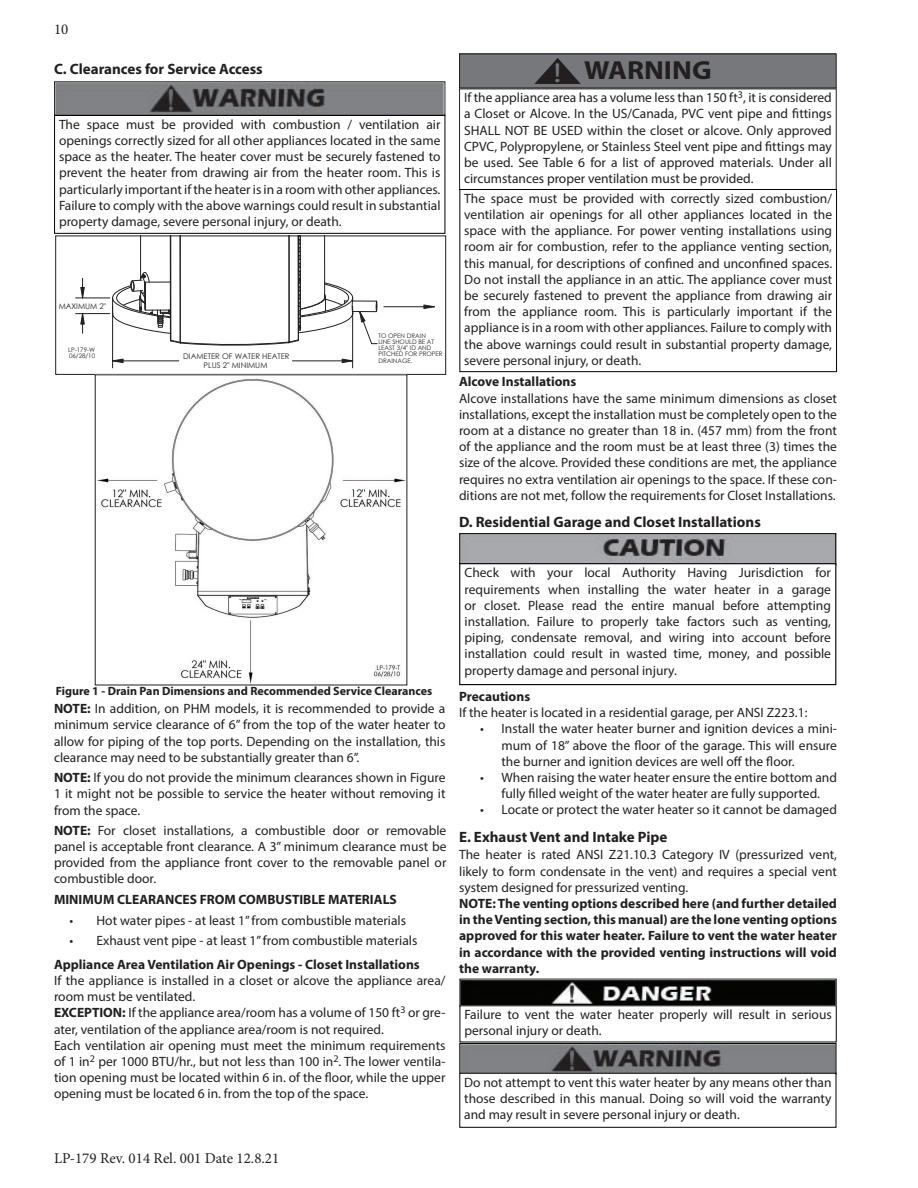
<style>
.page{position:relative;width:918px;height:1188px;background:#fff}
.page>*{position:absolute;margin:0;border:0;box-sizing:border-box;transform-origin:0 0}
.t1{font:700 26.25px "Myriad Pro";color:#231f20;scale:1.1 1}
.Heading_2{font:700 15px "Myriad Pro";color:#231f20}
.t2{font:15px "Minion Pro";color:#231f20}
.Body_Copy_9pt{font:13.5px/16.2px "Myriad Pro";color:#231f20;text-align:justify}
.Body_Copy_9pt-2{font:700 13.5px/16.2px "Myriad Pro";color:#231f20;text-align:justify}
.t3{font:700 12px "Myriad Pro";color:#231f20}
.t4{font:7.8px "Century Gothic";color:#231f20}
.t5{font:6.15px/6.1px "Century Gothic";color:#231f20}
.s1{font-weight:400;font-size:27.6px;color:#76787b}
.s2{font-weight:700}
</style>
<div class="page">
<hr style="left:384px;top:306px;width:50px;height:1px;background:#231f20">
<svg style="left:424px;top:305px;width:10px;height:4px"></svg>
<hr style="left:76px;top:298px;width:34px;height:1px;background:#231f20">
<hr style="left:76px;top:313px;width:34px;height:1px;background:#231f20">
<svg style="left:81px;top:314px;width:3px;height:19px"></svg>
<svg style="left:81px;top:278px;width:3px;height:20px"></svg>
<svg style="left:109px;top:238px;width:269px;height:131px"></svg>
<img style="left:97px;top:379px;width:308px;height:304px">
<img style="left:56px;top:84px;width:387px;height:29px">
<div style="left:54px;top:115px;width:391px;height:119px;border:1px solid #000"></div>
<img style="left:461px;top:535px;width:373px;height:28px">
<div style="left:459px;top:533px;width:377px;height:33px;border:1px solid #000"></div>
<div style="left:460px;top:564px;width:376px;height:121px;background:#fff"></div>
<div style="left:459px;top:563px;width:377px;height:122px;border:1px solid #000"></div>
<img style="left:462px;top:981px;width:372px;height:24px">
<div style="left:460px;top:979px;width:376px;height:28px;border:1px solid #231f20"></div>
<div style="left:460px;top:54px;width:376px;height:34px;background:#76787b"></div>
<svg style="left:534px;top:58px;width:47px;height:26px"></svg>
<div style="left:459px;top:54px;width:377px;height:34px;border:1px solid #231f20"></div>
<div style="left:460px;top:189px;width:377px;height:183px;border:1px solid #000"></div>
<img style="left:462px;top:1045px;width:372px;height:28px">
<div style="left:460px;top:1043px;width:376px;height:32px;border:1px solid #000"></div>
<div style="left:460px;top:1073px;width:376px;height:54px;border:1px solid #000"></div>
<p class="t2" style="left:54px;top:19px;width:16px">10</p>
<p class="Heading_2" style="left:54px;top:59px;width:210px">C. Clearances for Service Access</p>
<p class="Body_Copy_9pt" style="left:59px;top:116px;width:383px">The space must be provided with combustion / ventilation air openings correctly sized for all other appliances located in the same space as the heater. The heater cover must be securely fastened to prevent the heater from drawing air from the heater room. This is particularly important if the heater is in a room with other appliances.<br>Failure to comply with the above warnings could result in substantial property damage, severe personal injury, or death.</p>
<p class="t4" style="left:59px;top:301px;width:49px">MAXIMUM 2"</p>
<p class="t5" style="left:68px;top:346px;width:28px">LP-179-W</p>
<p class="t5" style="left:69px;top:352px;width:28px">06/28/10</p>
<p class="t4" style="left:183px;top:351px;width:108px">DIAMETER OF WATER HEATER</p>
<p class="t4" style="left:204px;top:360px;width:65px">PLUS 2" MINIMUM</p>
<p class="t5" style="left:378px;top:332px;width:66px">TO OPEN DRAIN<br>LINE SHOULD BE AT<br>LEAST 3/4" ID AND<br>PITCHED FOR PROPER<br>DRAINAGE.</p>
<p class="t1" style="left:554px;top:53px;width:145px"><span class="s1">!</span> WARNING</p>
<p class="Body_Copy_9pt" style="left:464px;top:89px;width:369px">If the appliance area has a volume less than 150 ft<sup>3</sup>, it is considered a Closet or Alcove. In the US/Canada, PVC vent pipe and fittings SHALL NOT BE USED within the closet or alcove. Only approved CPVC, Polypropylene, or Stainless Steel vent pipe and fittings may be used. See Table 6 for a list of approved materials. Under all circumstances proper ventilation must be provided.</p>
<p class="Body_Copy_9pt" style="left:464px;top:190px;width:369px">The space must be provided with correctly sized combustion/ ventilation air openings for all other appliances located in the space with the appliance. For power venting installations using room air for combustion, refer to the appliance venting section, this manual, for descriptions of confined and unconfined spaces.<br>Do not install the appliance in an attic. The appliance cover must be securely fastened to prevent the appliance from drawing air from the appliance room. This is particularly important if the appliance is in a room with other appliances. Failure to comply with the above warnings could result in substantial property damage, severe personal injury, or death.</p>
<p class="Body_Copy_9pt-2" style="left:459px;top:373px;width:119px">Alcove Installations</p>
<p class="Body_Copy_9pt" style="left:459px;top:390px;width:380px">Alcove installations have the same minimum dimensions as closet installations, except the installation must be completely open to the room at a distance no greater than 18 in. (457 mm) from the front of the appliance and the room must be at least three (3) times the size of the alcove. Provided these conditions are met, the appliance requires no extra ventilation air openings to the space. If these con&shy;ditions are not met, follow the requirements for Closet Installations.</p>
<p class="Heading_2" style="left:459px;top:512px;width:303px">D. Residential Garage and Closet Installations</p>
<p class="t3" style="left:56px;top:683px;width:378px">Figure 1 - Drain Pan Dimensions and Recommended Service Clearances</p>
<p class="Body_Copy_9pt" style="left:54px;top:700px;width:393px"><span class="s2">NOTE:</span> In addition, on PHM models, it is recommended to provide a minimum service clearance of 6” from the top of the water heater to allow for piping of the top ports. Depending on the installation, this clearance may need to be substantially greater than 6”.</p>
<p class="Body_Copy_9pt" style="left:54px;top:769px;width:393px"><span class="s2">NOTE:</span> If you do not provide the minimum clearances shown in Figure 1 it might not be possible to service the heater without removing it from the space.</p>
<p class="Body_Copy_9pt" style="left:54px;top:822px;width:394px"><span class="s2">NOTE:</span> For closet installations, a combustible door or removable panel is acceptable front clearance. A 3” minimum clearance must be provided from the appliance front cover to the removable panel or combustible door.</p>
<p class="Body_Copy_9pt-2" style="left:54px;top:891px;width:344px">MINIMUM CLEARANCES FROM COMBUSTIBLE MATERIALS</p>
<p class="Body_Copy_9pt" style="left:70px;top:912px;width:338px">• Hot water pipes - at least 1” from combustible materials</p>
<p class="Body_Copy_9pt" style="left:70px;top:932px;width:349px">• Exhaust vent pipe - at least 1” from combustible materials</p>
<p class="Body_Copy_9pt-2" style="left:54px;top:956px;width:367px">Appliance Area Ventilation Air Openings - Closet Installations</p>
<p class="Body_Copy_9pt" style="left:54px;top:972px;width:393px">If the appliance is installed in a closet or alcove the appliance area/ room must be ventilated.</p>
<p class="Body_Copy_9pt" style="left:54px;top:1005px;width:393px"><span class="s2">EXCEPTION:</span> If the appliance area/room has a volume of 150 ft<sup>3</sup> or gre&shy;ater, ventilation of the appliance area/room is not required.</p>
<p class="Body_Copy_9pt" style="left:54px;top:1037px;width:393px">Each ventilation air opening must meet the minimum requirements of 1 in<sup>2</sup> per 1000 BTU/hr., but not less than 100 in<sup>2</sup>. The lower ventila&shy;tion opening must be located within 6 in. of the floor, while the upper opening must be located 6 in. from the top of the space.</p>
<p class="t2" style="left:54px;top:1148px;width:227px">LP-179 Rev. 014 Rel. 001 Date 12.8.21</p>
<p class="Body_Copy_9pt" style="left:465px;top:565px;width:368px">Check with your local Authority Having Jurisdiction for requirements when installing the water heater in a garage or closet. Please read the entire manual before attempting installation. Failure to properly take factors such as venting, piping, condensate removal, and wiring into account before installation could result in wasted time, money, and possible property damage and personal injury.</p>
<p class="Body_Copy_9pt-2" style="left:459px;top:688px;width:73px">Precautions</p>
<p class="Body_Copy_9pt" style="left:459px;top:704px;width:350px">If the heater is located in a residential garage, per ANSI Z223.1:</p>
<p class="Body_Copy_9pt" style="left:502px;top:721px;width:337px;text-indent:-21px">• Install the water heater burner and ignition devices a mini&shy;mum of 18” above the floor of the garage. This will ensure the burner and ignition devices are well off the floor.</p>
<p class="Body_Copy_9pt" style="left:480px;top:769px;width:358px;text-align:center">• When raising the water heater ensure the entire bottom and fully filled weight of the water heater are fully supported.</p>
<p class="Body_Copy_9pt" style="left:480px;top:802px;width:358px">• Locate or protect the water heater so it cannot be damaged</p>
<p class="Heading_2" style="left:459px;top:827px;width:210px">E. Exhaust Vent and Intake Pipe</p>
<p class="Body_Copy_9pt" style="left:459px;top:847px;width:379px">The heater is rated ANSI Z21.10.3 Category IV (pressurized vent, likely to form condensate in the vent) and requires a special vent system designed for pressurized venting.</p>
<p class="Body_Copy_9pt-2" style="left:459px;top:895px;width:379px">NOTE: The venting options described here (and further detailed in the Venting section, this manual) are the lone venting options approved for this water heater. Failure to vent the water heater in accordance with the provided venting instructions will void the warranty.</p>
<p class="Body_Copy_9pt" style="left:464px;top:1006px;width:369px">Failure to vent the water heater properly will result in serious personal injury or death.</p>
<p class="Body_Copy_9pt" style="left:464px;top:1074px;width:369px">Do not attempt to vent this water heater by any means other than those described in this manual. Doing so will void the warranty and may result in severe personal injury or death.</p>
</div>
